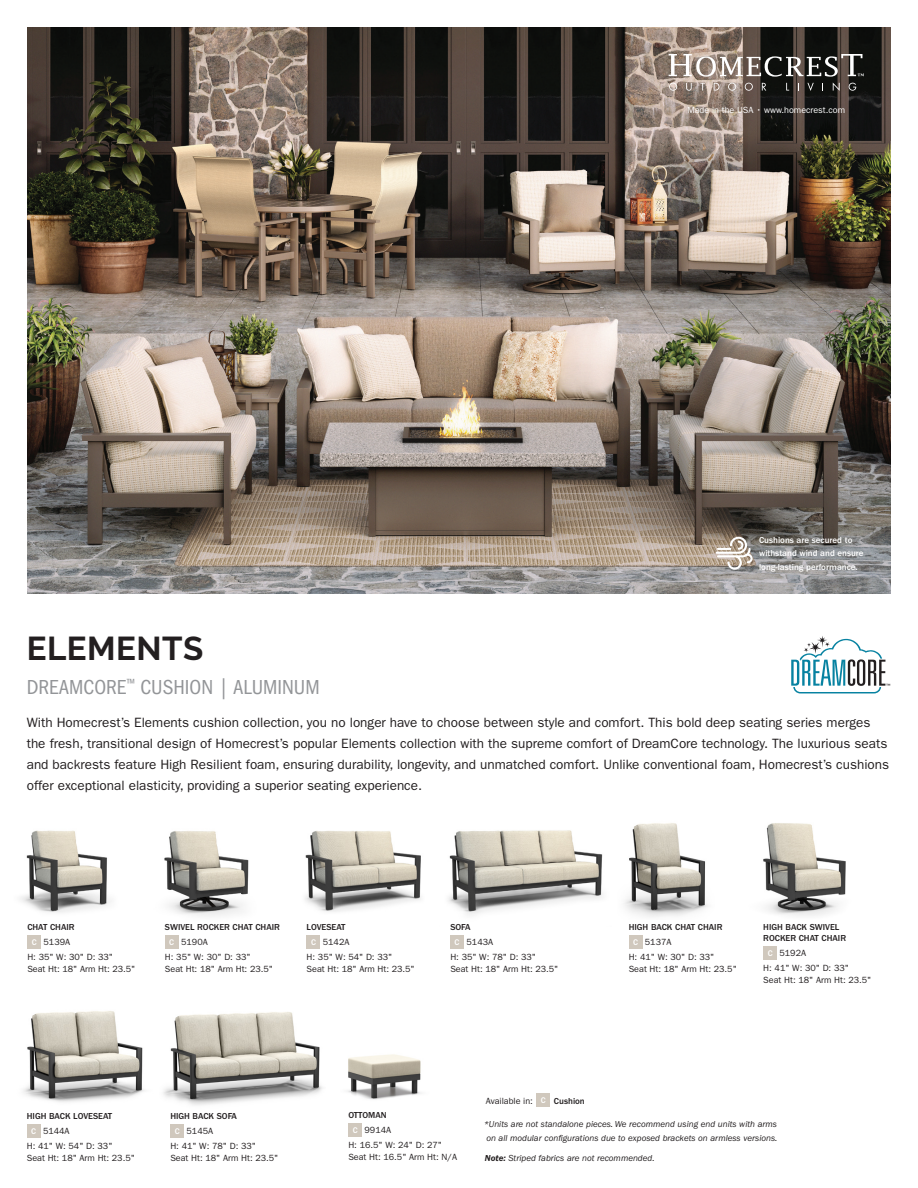
<style>
.page{position:relative;width:918px;height:1188px;background:#fff}
.page>*{position:absolute;margin:0;border:0;box-sizing:border-box;transform-origin:0 0}
.t1{font:700 33px "Raleway";letter-spacing:.015em;color:#231f20}
.t2{font:condensed 21px "ITC Franklin Gothic Std";color:#939598}
.t3{font:13.5px/21px "ITC Franklin Gothic Std";color:#231f20}
.t4{font:9px "ITC Franklin Gothic Std";color:#231f20}
.t5{font:italic 9px/13.5px "ITC Franklin Gothic Std";color:#231f20}
.t6{font:500 9px "ITC Franklin Gothic Std";color:#231f20}
.t7{font:500 9px/13.5px "ITC Franklin Gothic Std";color:#fff}
.t8{font:9px "ITC Franklin Gothic Std";color:#fff}
.t9{font:500 8.55px "ITC Franklin Gothic Std";color:#fff}
.t10{font:ultra-condensed 4.35px "Univers LT Std";color:#231f20}
.s1{font-weight:600}
</style>
<div class="page">
<img style="left:27px;top:27px;width:864px;height:567px">
<svg style="left:669px;top:54px;width:195px;height:37px"></svg>
<svg style="left:716px;top:537px;width:37px;height:33px"></svg>
<svg style="left:791px;top:636px;width:94px;height:57px"></svg>
<div style="left:536px;top:1094px;width:14px;height:13px;background:#d0c8bd"></div>
<img style="left:164px;top:831px;width:85px;height:85px">
<img style="left:305px;top:831px;width:116px;height:81px">
<img style="left:448px;top:830px;width:155px;height:85px">
<div style="left:27px;top:935px;width:14px;height:14px;background:#d0c8bd"></div>
<div style="left:165px;top:935px;width:14px;height:14px;background:#d0c8bd"></div>
<div style="left:307px;top:935px;width:13px;height:14px;background:#d0c8bd"></div>
<div style="left:450px;top:935px;width:14px;height:14px;background:#d0c8bd"></div>
<img style="left:20px;top:830px;width:91px;height:83px">
<img style="left:763px;top:823px;width:83px;height:93px">
<div style="left:763px;top:946px;width:14px;height:14px;background:#d0c8bd"></div>
<div style="left:629px;top:935px;width:13px;height:14px;background:#d0c8bd"></div>
<img style="left:624px;top:823px;width:84px;height:94px">
<img style="left:23px;top:1011px;width:122px;height:91px">
<img style="left:163px;top:1012px;width:159px;height:93px">
<div style="left:170px;top:1124px;width:14px;height:14px;background:#d0c8bd"></div>
<div style="left:27px;top:1124px;width:13px;height:14px;background:#d0c8bd"></div>
<div style="left:348px;top:1123px;width:14px;height:14px;background:#d0c8bd"></div>
<img style="left:347px;top:1054px;width:74px;height:46px">
<p class="t8" style="left:687px;top:105px;width:159px">Made in the USA • www.homecrest.com</p>
<p class="t1" style="left:27px;top:629px;width:178px">ELEMENTS</p>
<p class="t2" style="left:27px;top:675px;width:294px">DREAMCORE<sup>™</sup> CUSHION | ALUMINUM</p>
<p class="t7" style="left:759px;top:533px;width:106px">Cushions are secured to withstand wind and ensure long-lasting performance.</p>
<p class="t10" style="left:886px;top:683px;width:6px">™</p>
<p class="t3" style="left:27px;top:712px;width:864px">With Homecrest’s Elements cushion collection, you no longer have to choose between style and comfort. This bold deep seating series merges the fresh, transitional design of Homecrest’s popular Elements collection with the supreme comfort of DreamCore technology. The luxurious seats and backrests feature High Resilient foam, ensuring durability, longevity, and unmatched comfort. Unlike conventional foam, Homecrest’s cushions offer exceptional elasticity, providing a superior seating experience.</p>
<p class="t6" style="left:27px;top:922px;width:49px">CHAT CHAIR</p>
<p class="t4" style="left:44px;top:937px;width:28px">5139A</p>
<p class="t4" style="left:27px;top:952px;width:87px">H: 35" W: 30" D: 33"</p>
<p class="t4" style="left:27px;top:964px;width:110px">Seat Ht: 18" Arm Ht: 23.5"</p>
<p class="t9" style="left:32px;top:937px;width:6px">C</p>
<p class="t6" style="left:165px;top:922px;width:117px">SWIVEL ROCKER CHAT CHAIR</p>
<p class="t4" style="left:181px;top:937px;width:28px">5190A</p>
<p class="t4" style="left:165px;top:952px;width:87px">H: 35" W: 30" D: 33"</p>
<p class="t4" style="left:165px;top:964px;width:110px">Seat Ht: 18" Arm Ht: 23.5"</p>
<p class="t9" style="left:169px;top:937px;width:6px">C</p>
<p class="t6" style="left:307px;top:922px;width:40px">LOVESEAT</p>
<p class="t4" style="left:323px;top:937px;width:28px">5142A</p>
<p class="t4" style="left:307px;top:952px;width:87px">H: 35" W: 54" D: 33"</p>
<p class="t4" style="left:307px;top:964px;width:110px">Seat Ht: 18" Arm Ht: 23.5"</p>
<p class="t9" style="left:311px;top:937px;width:6px">C</p>
<p class="t6" style="left:450px;top:922px;width:22px">SOFA</p>
<p class="t4" style="left:467px;top:937px;width:28px">5143A</p>
<p class="t4" style="left:450px;top:952px;width:87px">H: 35" W: 78" D: 33"</p>
<p class="t4" style="left:450px;top:964px;width:110px">Seat Ht: 18" Arm Ht: 23.5"</p>
<p class="t9" style="left:455px;top:937px;width:6px">C</p>
<p class="t6" style="left:629px;top:922px;width:95px">HIGH BACK CHAT CHAIR</p>
<p class="t4" style="left:645px;top:937px;width:28px">5137A</p>
<p class="t4" style="left:629px;top:952px;width:87px">H: 41" W: 30" D: 33"</p>
<p class="t4" style="left:629px;top:964px;width:110px">Seat Ht: 18" Arm Ht: 23.5"</p>
<p class="t9" style="left:633px;top:937px;width:6px">C</p>
<p class="t6" style="left:763px;top:922px;width:78px">HIGH BACK SWIVEL</p>
<p class="t6" style="left:763px;top:933px;width:84px">ROCKER CHAT CHAIR</p>
<p class="t4" style="left:780px;top:948px;width:28px">5192A</p>
<p class="t4" style="left:763px;top:963px;width:87px">H: 41" W: 30" D: 33"</p>
<p class="t4" style="left:763px;top:975px;width:110px">Seat Ht: 18" Arm Ht: 23.5"</p>
<p class="t9" style="left:768px;top:948px;width:6px">C</p>
<p class="t6" style="left:27px;top:1111px;width:87px">HIGH BACK LOVESEAT</p>
<p class="t4" style="left:43px;top:1126px;width:28px">5144A</p>
<p class="t4" style="left:27px;top:1141px;width:87px">H: 41" W: 54" D: 33"</p>
<p class="t4" style="left:27px;top:1153px;width:110px">Seat Ht: 18" Arm Ht: 23.5"</p>
<p class="t9" style="left:31px;top:1126px;width:6px">C</p>
<p class="t6" style="left:170px;top:1111px;width:68px">HIGH BACK SOFA</p>
<p class="t4" style="left:187px;top:1126px;width:28px">5145A</p>
<p class="t4" style="left:170px;top:1141px;width:87px">H: 41" W: 78" D: 33"</p>
<p class="t4" style="left:170px;top:1153px;width:110px">Seat Ht: 18" Arm Ht: 23.5"</p>
<p class="t9" style="left:175px;top:1126px;width:6px">C</p>
<p class="t6" style="left:348px;top:1110px;width:40px">OTTOMAN</p>
<p class="t4" style="left:365px;top:1125px;width:28px">9914A</p>
<p class="t4" style="left:348px;top:1140px;width:95px">H: 16.5" W: 24" D: 27"</p>
<p class="t4" style="left:348px;top:1152px;width:110px">Seat Ht: 16.5" Arm Ht: N/A</p>
<p class="t9" style="left:353px;top:1125px;width:6px">C</p>
<p class="t4" style="left:486px;top:1096px;width:49px">Available in:</p>
<p class="t9" style="left:541px;top:1096px;width:6px">C</p>
<p class="t6" style="left:554px;top:1096px;width:32px">Cushion</p>
<p class="t5" style="left:484px;top:1118px;width:295px">*Units are not standalone pieces. We recommend using end units with arms on all modular configurations due to exposed brackets on armless versions.</p>
<p class="t5" style="left:485px;top:1151px;width:171px"><span class="s1">Note:</span> Striped fabrics are not recommended.</p>
</div>
